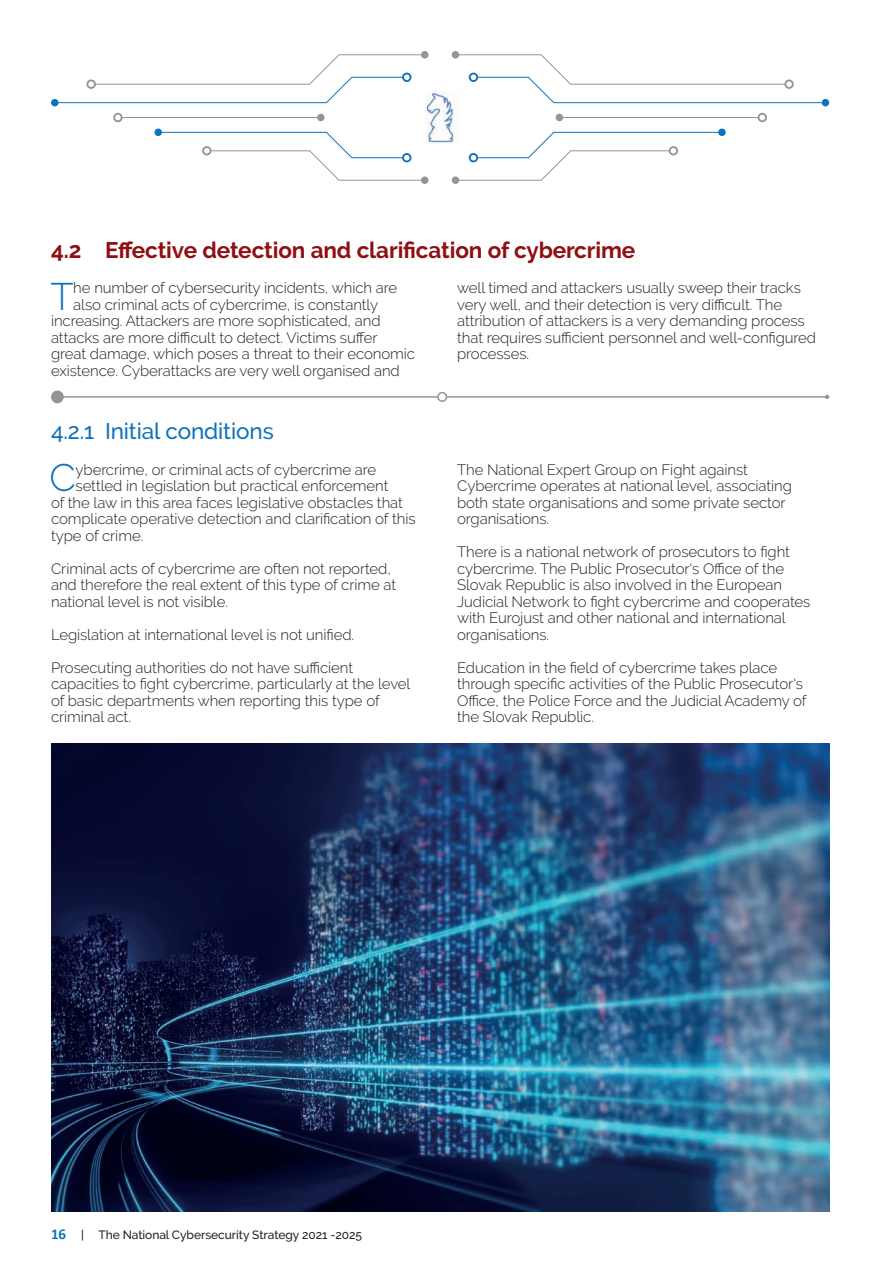
<style>
.page{position:relative;width:893px;height:1263px;background:#fff}
.page>*{position:absolute;margin:0;border:0;box-sizing:border-box;transform-origin:0 0}
.t1{font:300 38.25px "Raleway";color:#0f73bb}
.t2{font:700 22.5px "Raleway";letter-spacing:-.005em;color:#900f13}
.t3{font:500 22.5px "Raleway";letter-spacing:-.005em;color:#0f73bb}
.t4{font:300 15px/16.5px "Raleway";letter-spacing:-.005em;color:#231f20}
.t5{font:500 12px "Raleway";letter-spacing:-.005em;color:#231f20}
.s1{font-family:"Calibri";font-weight:700;font-size:15px;color:#0f73bb}
</style>
<div class="page">
<hr style="left:51px;top:396px;width:778px;height:2px;background:#939598">
<div style="left:51px;top:390px;width:13px;height:13px;background:#939598;border-radius:50%"></div>
<div style="left:438px;top:393px;width:8px;height:8px;background:#fff;border-radius:50%"></div>
<div style="left:437px;top:392px;width:10px;height:10px;border:2px solid #939598;border-radius:50%"></div>
<img style="left:51px;top:743px;width:778px;height:469px">
<div style="left:154px;top:129px;width:8px;height:7px;background:#0f73bb;border-radius:50%"></div>
<div style="left:421px;top:51px;width:7px;height:8px;background:#939598;border-radius:50%"></div>
<svg style="left:158px;top:132px;width:263px;height:49px"></svg>
<div style="left:421px;top:176px;width:7px;height:8px;background:#939598;border-radius:50%"></div>
<div style="left:202px;top:146px;width:9px;height:9px;border:2px solid #939598;border-radius:50%"></div>
<svg style="left:54px;top:54px;width:371px;height:49px"></svg>
<div style="left:402px;top:73px;width:9px;height:9px;border:2px solid #0f73bb;border-radius:50%"></div>
<div style="left:51px;top:99px;width:8px;height:7px;background:#0f73bb;border-radius:50%"></div>
<hr style="left:122px;top:117px;width:199px;height:1px;background:#939598">
<div style="left:317px;top:114px;width:8px;height:7px;background:#939598;border-radius:50%"></div>
<div style="left:113px;top:113px;width:10px;height:9px;border:2px solid #939598;border-radius:50%"></div>
<div style="left:718px;top:129px;width:8px;height:7px;background:#0f73bb;border-radius:50%"></div>
<div style="left:452px;top:51px;width:7px;height:8px;background:#939598;border-radius:50%"></div>
<svg style="left:458px;top:132px;width:264px;height:49px"></svg>
<div style="left:452px;top:176px;width:7px;height:8px;background:#939598;border-radius:50%"></div>
<div style="left:669px;top:146px;width:9px;height:9px;border:2px solid #939598;border-radius:50%"></div>
<svg style="left:455px;top:54px;width:371px;height:49px"></svg>
<div style="left:469px;top:73px;width:9px;height:9px;border:2px solid #0f73bb;border-radius:50%"></div>
<div style="left:822px;top:99px;width:7px;height:7px;background:#0f73bb;border-radius:50%"></div>
<hr style="left:559px;top:117px;width:199px;height:1px;background:#939598">
<div style="left:556px;top:114px;width:7px;height:7px;background:#939598;border-radius:50%"></div>
<div style="left:758px;top:113px;width:9px;height:9px;border:2px solid #939598;border-radius:50%"></div>
<img style="left:415px;top:92px;width:51px;height:51px">
<h2 class="t2" style="left:51px;top:237px;width:586px">4.2 Effective detection and clarification of cybercrime</h2>
<h1 class="t1" style="left:50px;top:274px;width:25px">T</h1>
<p class="t4" style="left:73px;top:280px;width:325px">he number of cybersecurity incidents, which are</p>
<p class="t4" style="left:73px;top:296px;width:306px">also criminal acts of cybercrime, is constantly</p>
<p class="t4" style="left:51px;top:313px;width:331px">increasing. Attackers are more sophisticated, and</p>
<p class="t4" style="left:51px;top:329px;width:328px">attacks are more difficult to detect. Victims suffer</p>
<p class="t4" style="left:51px;top:346px;width:366px">great damage, which poses a threat to their economic</p>
<p class="t4" style="left:51px;top:362px;width:350px">existence. Cyberattacks are very well organised and</p>
<h2 class="t3" style="left:51px;top:418px;width:224px">4.2.1 Initial conditions</h2>
<h1 class="t1" style="left:49px;top:455px;width:28px">C</h1>
<p class="t4" style="left:76px;top:461px;width:302px">ybercrime, or criminal acts of cybercrime are</p>
<p class="t4" style="left:76px;top:478px;width:315px">settled in legislation but practical enforcement</p>
<p class="t4" style="left:51px;top:494px;width:353px">of the law in this area faces legislative obstacles that</p>
<p class="t4" style="left:51px;top:511px;width:366px">complicate operative detection and clarification of this</p>
<p class="t4" style="left:51px;top:527px;width:94px">type of crime.</p>
<p class="t4" style="left:51px;top:560px;width:347px">Criminal acts of cybercrime are often not reported, and therefore the real extent of this type of crime at national level is not visible.</p>
<p class="t4" style="left:51px;top:626px;width:305px">Legislation at international level is not unified.</p>
<p class="t4" style="left:51px;top:659px;width:361px">Prosecuting authorities do not have sufficient capacities to fight cybercrime, particularly at the level of basic departments when reporting this type of criminal act.</p>
<p class="t4" style="left:457px;top:280px;width:360px">well timed and attackers usually sweep their tracks very well, and their detection is very difficult. The attribution of attackers is a very demanding process that requires sufficient personnel and well-configured processes.</p>
<p class="t4" style="left:457px;top:461px;width:336px">The National Expert Group on Fight against Cybercrime operates at national level, associating both state organisations and some private sector organisations.</p>
<p class="t4" style="left:457px;top:544px;width:355px">There is a national network of prosecutors to fight cybercrime. The Public Prosecutor‘s Office of the Slovak Republic is also involved in the European Judicial Network to fight cybercrime and cooperates with Eurojust and other national and international organisations.</p>
<p class="t4" style="left:457px;top:659px;width:351px">Education in the field of cybercrime takes place through specific activities of the Public Prosecutor‘s Office, the Police Force and the Judicial Academy of the Slovak Republic.</p>
<p class="t5" style="left:51px;top:1228px;width:312px"><span class="s1">16</span> | The National Cybersecurity Strategy 2021 -2025</p>
</div>
